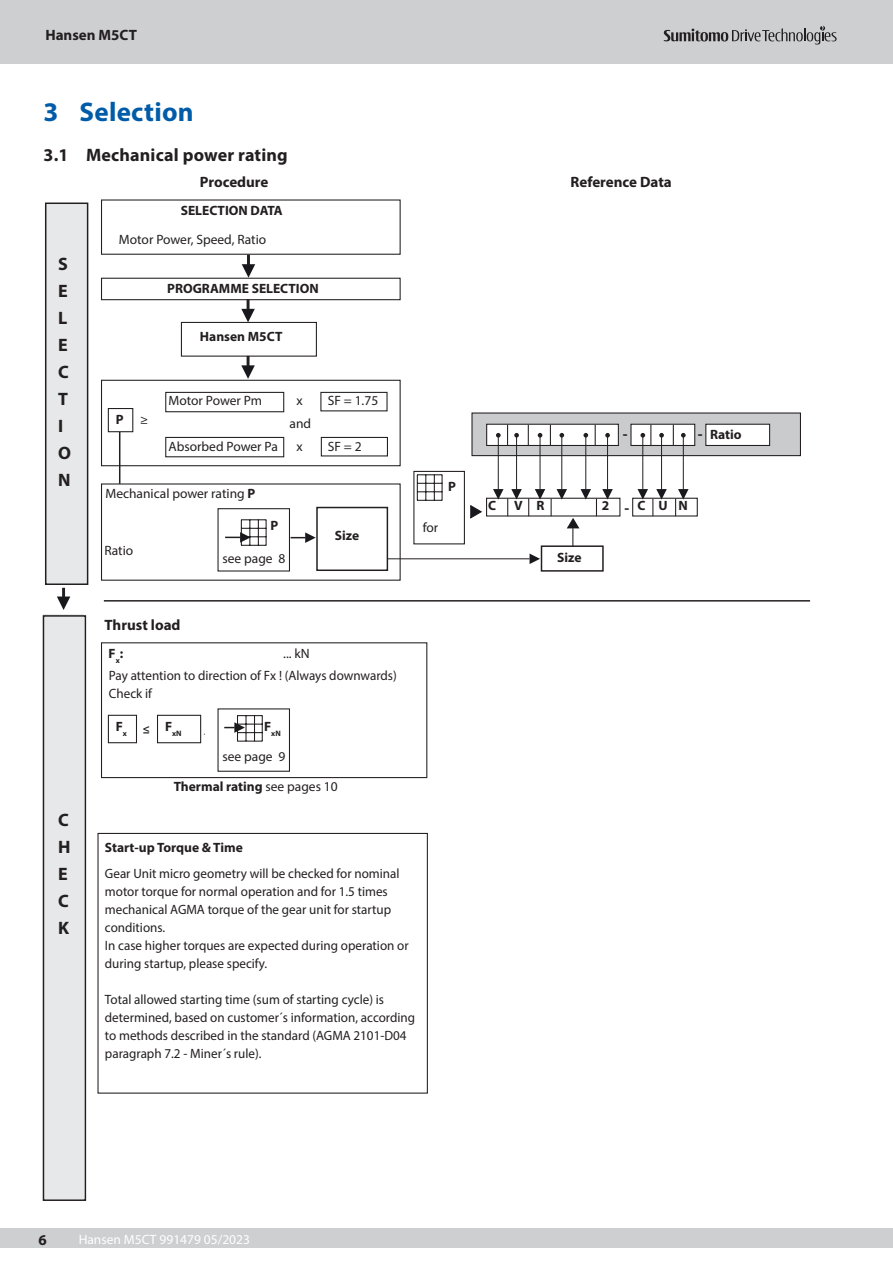
<style>
.page{position:relative;width:893px;height:1263px;background:#fff}
.page>*{position:absolute;margin:0;border:0;box-sizing:border-box;transform-origin:0 0}
.t1{font:700 27px "Myriad Pro";letter-spacing:.01em;color:#005ca8}
.t2{font:700 18px/27px "Myriad Pro";letter-spacing:.01em;color:#231f20}
.t3{font:700 15px "Myriad Pro";color:#231f20}
.t4{font:13.5px/18px "Myriad Pro";color:#231f20}
.t5{font:700 13.5px "Myriad Pro";color:#231f20}
.t6{font:13.5px "Myriad Pro";color:#fff}
.t7{font:12px "Arial Unicode MS";color:#19181c}
.t8{font:700 7.8px "Myriad Pro";color:#231f20}
.s1{font-weight:700}
.s2{font-weight:400}
.s3{font-size:15px}
</style>
<div class="page">
<div style="left:0;top:1228px;width:893px;height:19px;background:#cecfd1"></div>
<div style="left:0;top:0;width:893px;height:64px;background:#cecfd1"></div>
<svg style="left:664px;top:26px;width:173px;height:19px"></svg>
<div style="left:44px;top:615px;width:40px;height:585px;background:#e7e8e9"></div>
<div style="left:43px;top:615px;width:43px;height:586px;border:1px solid #231f20"></div>
<div style="left:217px;top:708px;width:73px;height:64px;border:1px solid #231f20"></div>
<svg style="left:45px;top:202px;width:766px;height:400px"></svg>
<div style="left:101px;top:642px;width:326px;height:136px;border:1px solid #231f20"></div>
<svg style="left:241px;top:299px;width:14px;height:23px"></svg>
<div style="left:181px;top:322px;width:136px;height:35px;border:1px solid #231f20"></div>
<div style="left:541px;top:545px;width:63px;height:27px;border:1px solid #231f20"></div>
<svg style="left:242px;top:255px;width:13px;height:23px"></svg>
<svg style="left:241px;top:356px;width:14px;height:23px"></svg>
<svg style="left:57px;top:588px;width:13px;height:22px"></svg>
<svg style="left:107px;top:714px;width:98px;height:30px"></svg>
<svg style="left:224px;top:715px;width:39px;height:27px"></svg>
<div style="left:97px;top:833px;width:331px;height:261px;border:1px solid #231f20"></div>
<div style="left:487px;top:498px;width:133px;height:18px;background:#fff"></div>
<div style="left:486px;top:498px;width:134px;height:18px;border:1px solid #231f20"></div>
<div style="left:633px;top:498px;width:64px;height:18px;background:#fff"></div>
<div style="left:632px;top:498px;width:66px;height:18px;border:1px solid #231f20"></div>
<svg style="left:528px;top:499px;width:1px;height:17px"></svg>
<hr style="left:498px;top:436px;width:1px;height:53px;background:#231f20">
<svg style="left:496px;top:433px;width:5px;height:5px"></svg>
<svg style="left:530px;top:554px;width:10px;height:10px"></svg>
<hr style="left:387px;top:558px;width:143px;height:1px;background:#231f20">
<svg style="left:493px;top:489px;width:29px;height:27px"></svg>
<hr style="left:516px;top:436px;width:1px;height:53px;background:#231f20">
<svg style="left:514px;top:433px;width:5px;height:5px"></svg>
<svg style="left:535px;top:489px;width:10px;height:11px"></svg>
<hr style="left:540px;top:436px;width:1px;height:53px;background:#231f20">
<svg style="left:538px;top:433px;width:4px;height:5px"></svg>
<hr style="left:561px;top:436px;width:1px;height:53px;background:#231f20">
<svg style="left:559px;top:433px;width:5px;height:5px"></svg>
<hr style="left:585px;top:436px;width:1px;height:53px;background:#231f20">
<svg style="left:583px;top:433px;width:5px;height:5px"></svg>
<hr style="left:607px;top:436px;width:1px;height:53px;background:#231f20">
<svg style="left:605px;top:433px;width:5px;height:5px"></svg>
<hr style="left:642px;top:436px;width:1px;height:53px;background:#231f20">
<svg style="left:638px;top:489px;width:29px;height:27px"></svg>
<hr style="left:661px;top:436px;width:1px;height:53px;background:#231f20">
<svg style="left:659px;top:433px;width:5px;height:5px"></svg>
<svg style="left:675px;top:489px;width:13px;height:27px"></svg>
<hr style="left:683px;top:436px;width:1px;height:53px;background:#231f20">
<svg style="left:681px;top:433px;width:5px;height:5px"></svg>
<svg style="left:507px;top:425px;width:1px;height:21px"></svg>
<svg style="left:528px;top:425px;width:1px;height:21px"></svg>
<svg style="left:595px;top:425px;width:1px;height:21px"></svg>
<svg style="left:550px;top:425px;width:1px;height:21px"></svg>
<svg style="left:640px;top:425px;width:11px;height:21px"></svg>
<svg style="left:673px;top:425px;width:1px;height:21px"></svg>
<svg style="left:551px;top:489px;width:62px;height:58px"></svg>
<p class="t3" style="left:45px;top:25px;width:93px">Hansen M5CT</p>
<h1 class="t1" style="left:44px;top:95px;width:152px">3 Selection</h1>
<h2 class="t2" style="left:44px;top:141px;width:246px">3.1 Mechanical power rating</h2>
<p class="t3" style="left:200px;top:172px;width:70px">Procedure</p>
<p class="t5" style="left:181px;top:202px;width:103px">SELECTION DATA</p>
<h2 class="t2" style="left:58px;top:250px;width:14px">S<br>E<br>L<br>E<br>C<br>T<br>I<br>O<br>N</h2>
<p class="t4" style="left:119px;top:230px;width:149px">Motor Power, Speed, Ratio</p>
<p class="t5" style="left:167px;top:280px;width:153px">PROGRAMME SELECTION</p>
<p class="t5" style="left:200px;top:327px;width:84px">Hansen M5CT</p>
<p class="t5" style="left:116px;top:410px;width:9px">P</p>
<p class="t4" style="left:140px;top:410px;width:10px">≥</p>
<p class="t4" style="left:168px;top:392px;width:95px">Motor Power Pm</p>
<p class="t4" style="left:168px;top:437px;width:111px">Absorbed Power Pa</p>
<p class="t4" style="left:297px;top:392px;width:8px">x</p>
<p class="t4" style="left:297px;top:437px;width:8px">x</p>
<p class="t4" style="left:290px;top:414px;width:23px">and</p>
<p class="t4" style="left:105px;top:484px;width:152px">Mechanical power rating <span class="s1">P</span></p>
<p class="t5" style="left:271px;top:517px;width:9px">P</p>
<p class="t4" style="left:104px;top:541px;width:30px">Ratio</p>
<p class="t4" style="left:222px;top:549px;width:64px">see page 8</p>
<p class="t4" style="left:328px;top:392px;width:52px">SF = 1.75</p>
<p class="t4" style="left:328px;top:437px;width:35px">SF = 2</p>
<p class="t5" style="left:335px;top:527px;width:26px">Size</p>
<p class="t5" style="left:448px;top:478px;width:9px">P</p>
<p class="t4" style="left:423px;top:518px;width:17px">for</p>
<h2 class="t2" style="left:58px;top:806px;width:14px">C<br>H<br>E<br>C<br>K</h2>
<p class="t3" style="left:105px;top:615px;width:77px">Thrust load</p>
<p class="t5" style="left:109px;top:645px;width:16px">F<sub>x</sub>:</p>
<p class="t4" style="left:283px;top:644px;width:28px">... kN</p>
<p class="t4" style="left:109px;top:666px;width:289px">Pay attention to direction of Fx ! (Always downwards)<br>Check if</p>
<p class="t5" style="left:116px;top:718px;width:13px">F<sub>x</sub></p>
<p class="t8" style="left:165px;top:728px;width:18px"><sup>F</sup>xN</p>
<p class="t8" style="left:264px;top:728px;width:18px"><sup>F</sup>xN</p>
<p class="t7" style="left:143px;top:721px;width:9px">≤</p>
<p class="t4" style="left:222px;top:747px;width:64px">see page 9</p>
<p class="t5" style="left:174px;top:777px;width:166px">Thermal rating <span class="s2">see pages 10</span></p>
<p class="t5" style="left:105px;top:838px;width:139px">Start-up Torque &amp; Time</p>
<p class="t4" style="left:105px;top:864px;width:305px">Gear Unit micro geometry will be checked for nominal motor torque for normal operation and for 1.5 times mechanical AGMA torque of the gear unit for startup conditions.<br>In case higher torques are expected during operation or during startup, please specify.</p>
<p class="t4" style="left:105px;top:990px;width:312px">Total allowed starting time (sum of starting cycle) is determined, based on customer´s information, according to methods described in the standard (AGMA 2101-D04 paragraph 7.2 - Miner´s rule).</p>
<p class="t3" style="left:571px;top:172px;width:103px">Reference Data</p>
<p class="t3" style="left:623px;top:424px;width:6px">-</p>
<p class="t3" style="left:698px;top:424px;width:6px">-</p>
<p class="t5" style="left:710px;top:425px;width:33px">Ratio</p>
<p class="t5" style="left:488px;top:497px;width:10px">C</p>
<p class="t5" style="left:514px;top:497px;width:32px">V R</p>
<p class="t5" style="left:602px;top:497px;width:87px">2 <span class="s3">-</span>CUN</p>
<p class="t5" style="left:557px;top:549px;width:26px">Size</p>
<p class="t3" style="left:38px;top:1230px;width:10px">6</p>
<p class="t6" style="left:79px;top:1231px;width:173px">Hansen M5CT 991479 05/2023</p>
</div>
